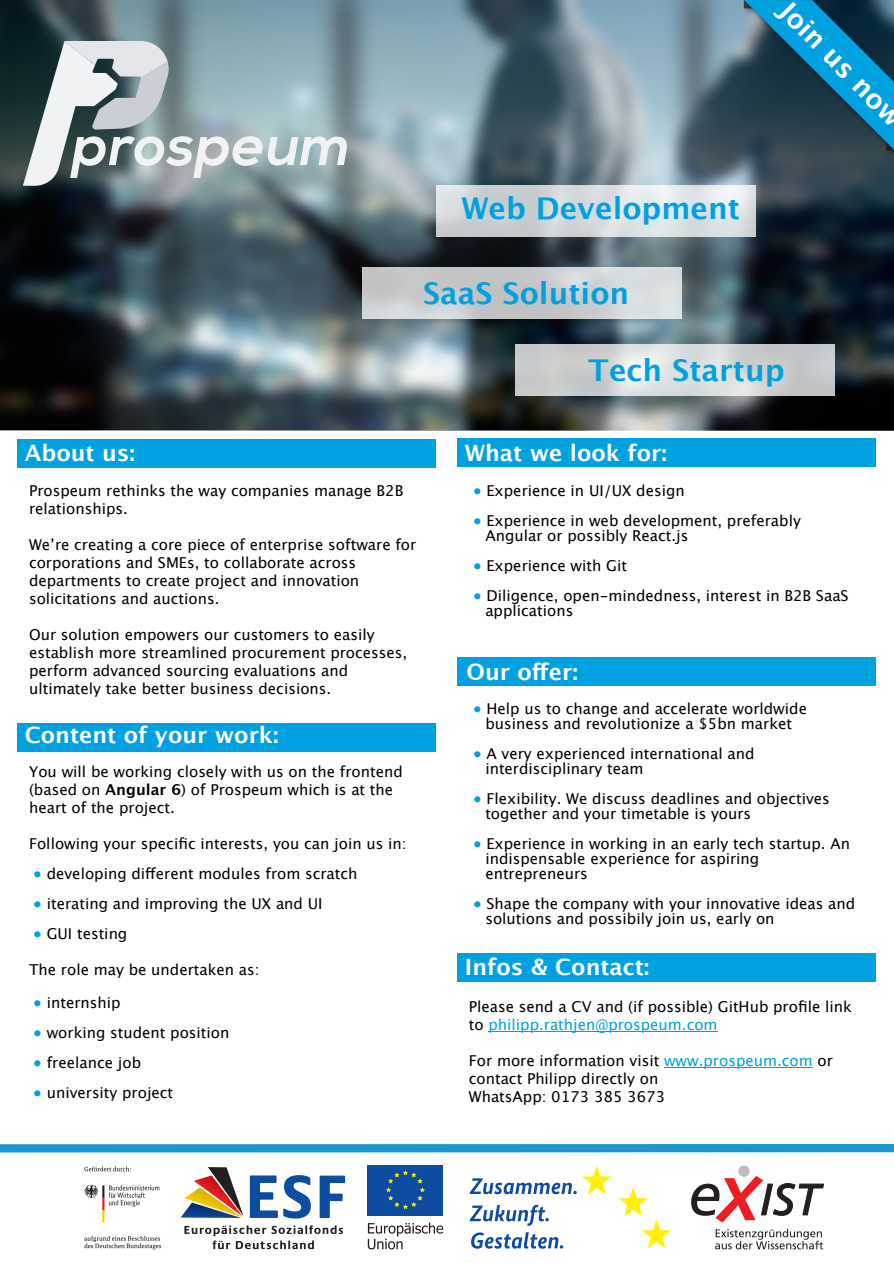
<style>
.page{position:relative;width:894px;height:1263px;background:#fff}
.page>*{position:absolute;margin:0;border:0;box-sizing:border-box;transform-origin:0 0}
.t1{font:700 30px "Lucida Grande";color:#00a1e0}
.t2{font:700 27px "Lucida Grande";color:#fff}
.t3{font:700 22.5px "Lucida Grande";color:#fff}
.t4{font:15px/18px "Lucida Grande";color:#000}
.s1{font-weight:700}
.s2{color:#00a1e0}
</style>
<div class="page">
<div style="left:18px;top:440px;width:418px;height:28px;background:#00a1e0"></div>
<div style="left:457px;top:439px;width:418px;height:28px;background:#00a1e0"></div>
<div style="left:457px;top:658px;width:418px;height:28px;background:#00a1e0"></div>
<div style="left:18px;top:723px;width:418px;height:28px;background:#00a1e0"></div>
<div style="left:457px;top:953px;width:418px;height:28px;background:#00a1e0"></div>
<img style="left:0;top:0;width:893px;height:430px">
<div style="left:436px;top:186px;width:319px;height:51px;background:#fff;opacity:.76"></div>
<div style="left:515px;top:344px;width:319px;height:51px;background:#fff;opacity:.76"></div>
<div style="left:362px;top:268px;width:319px;height:51px;background:#fff;opacity:.76"></div>
<svg style="left:582px;top:1165px;width:29px;height:29px"></svg>
<svg style="left:618px;top:1187px;width:52px;height:61px"></svg>
<svg style="left:469px;top:1178px;width:107px;height:16px"></svg>
<svg style="left:469px;top:1205px;width:79px;height:21px"></svg>
<svg style="left:471px;top:1232px;width:92px;height:17px"></svg>
<svg style="left:367px;top:1223px;width:76px;height:26px"></svg>
<div style="left:367px;top:1165px;width:76px;height:50px;background:#0d4da1"></div>
<svg style="left:386px;top:1170px;width:38px;height:39px"></svg>
<svg style="left:250px;top:1175px;width:61px;height:43px"></svg>
<svg style="left:319px;top:1176px;width:26px;height:42px"></svg>
<svg style="left:184px;top:1225px;width:159px;height:24px"></svg>
<svg style="left:180px;top:1167px;width:63px;height:51px"></svg>
<svg style="left:715px;top:1229px;width:107px;height:20px"></svg>
<svg style="left:691px;top:1176px;width:132px;height:46px"></svg>
<div style="left:738px;top:1165px;width:11px;height:12px;background:#bcbdc0;border-radius:50%"></div>
<svg style="left:84px;top:1166px;width:47px;height:5px"></svg>
<svg style="left:84px;top:1236px;width:77px;height:13px"></svg>
<svg style="left:84px;top:1185px;width:75px;height:37px"></svg>
<div style="left:0;top:1144px;width:893px;height:8px;background:#1b97d0"></div>
<img style="left:740px;top:0;width:153px;height:158px">
<svg style="left:23px;top:41px;width:324px;height:145px"></svg>
<hr style="left:488px;top:1031px;width:229px;height:1px;background:#00a1e0">
<hr style="left:663px;top:1067px;width:149px;height:1px;background:#00a1e0">
<h1 class="t1" style="left:461px;top:196px;width:280px">Web Development</h1>
<h1 class="t1" style="left:423px;top:280px;width:207px">SaaS Solution</h1>
<h2 class="t2" style="left:790px;top:-3px;width:166px;rotate:45deg">Join us now</h2>
<h1 class="t1" style="left:588px;top:357px;width:198px">Tech Startup</h1>
<h3 class="t3" style="left:25px;top:443px;width:112px">About us:</h3>
<h3 class="t3" style="left:464px;top:443px;width:204px">What we look for:</h3>
<p class="t4" style="left:29px;top:482px;width:375px">Prospeum rethinks the way companies manage B2B relationships.</p>
<p class="t4" style="left:29px;top:536px;width:388px">Weʼre creating a core piece of enterprise software for corporations and SMEs, to collaborate across departments to create project and innovation solicitations and auctions.</p>
<p class="t4" style="left:29px;top:626px;width:379px">Our solution empowers our customers to easily establish more streamlined procurement processes, perform advanced sourcing evaluations and ultimately take better business decisions.</p>
<h3 class="t3" style="left:25px;top:725px;width:255px">Content of your work:</h3>
<p class="t4" style="left:29px;top:764px;width:375px">You will be working closely with us on the frontend (based on <span class="s1">Angular 6</span>) of Prospeum which is at the heart of the project.</p>
<p class="t4" style="left:29px;top:836px;width:379px">Following your specific interests, you can join us in:</p>
<p class="t4" style="left:33px;top:866px;width:325px"><span class="s2">●</span> developing different modules from scratch</p>
<p class="t4" style="left:33px;top:896px;width:290px"><span class="s2">●</span> iterating and improving the UX and UI</p>
<p class="t4" style="left:33px;top:926px;width:95px"><span class="s2">●</span> GUI testing</p>
<p class="t4" style="left:29px;top:962px;width:232px">The role may be undertaken as:</p>
<p class="t4" style="left:33px;top:995px;width:89px"><span class="s2">●</span> internship</p>
<p class="t4" style="left:33px;top:1025px;width:197px"><span class="s2">●</span> working student position</p>
<p class="t4" style="left:33px;top:1055px;width:109px"><span class="s2">●</span> freelance job</p>
<p class="t4" style="left:33px;top:1085px;width:141px"><span class="s2">●</span> university project</p>
<p class="t4" style="left:473px;top:482px;width:213px"><span class="s2">●</span> Experience in UI/UX design</p>
<p class="t4" style="left:485px;top:514px;width:317px;line-height:15px;text-indent:-12px"><span class="s2">●</span> Experience in web development, preferably<br>Angular or possibly React.js</p>
<p class="t4" style="left:473px;top:557px;width:155px"><span class="s2">●</span> Experience with Git</p>
<p class="t4" style="left:485px;top:589px;width:365px;line-height:15px;text-indent:-12px"><span class="s2">●</span> Diligence, open-mindedness, interest in B2B SaaS applications</p>
<h3 class="t3" style="left:466px;top:662px;width:113px">Our offer:</h3>
<p class="t4" style="left:473px;top:702px;width:335px;line-height:15px;text-align:center"><span class="s2">●</span> Help us to change and accelerate worldwide business and revolutionize a $5bn market</p>
<p class="t4" style="left:485px;top:747px;width:271px;line-height:15px;text-indent:-12px"><span class="s2">●</span> A very experienced international and interdisciplinary team</p>
<p class="t4" style="left:485px;top:792px;width:346px;line-height:15px;text-indent:-12px"><span class="s2">●</span> Flexibility. We discuss deadlines and objectives together and your timetable is yours</p>
<p class="t4" style="left:485px;top:837px;width:366px;line-height:15px;text-indent:-12px"><span class="s2">●</span> Experience in working in an early tech startup. An indispensable experience for aspiring entrepreneurs</p>
<p class="t4" style="left:485px;top:897px;width:371px;line-height:15px;text-indent:-12px"><span class="s2">●</span> Shape the company with your innovative ideas and solutions and possibily join us, early on</p>
<h3 class="t3" style="left:465px;top:958px;width:186px">Infos &amp; Contact:</h3>
<p class="t4" style="left:468px;top:998px;width:384px">Please send a CV and (if possible) GitHub profile link to <span class="s2">philipp.rathjen@prospeum.com</span></p>
<p class="t4" style="left:468px;top:1052px;width:365px">For more information visit <span class="s2">www.prospeum.com</span> or contact Philipp directly on<br>WhatsApp: 0173 385 3673</p>
</div>
